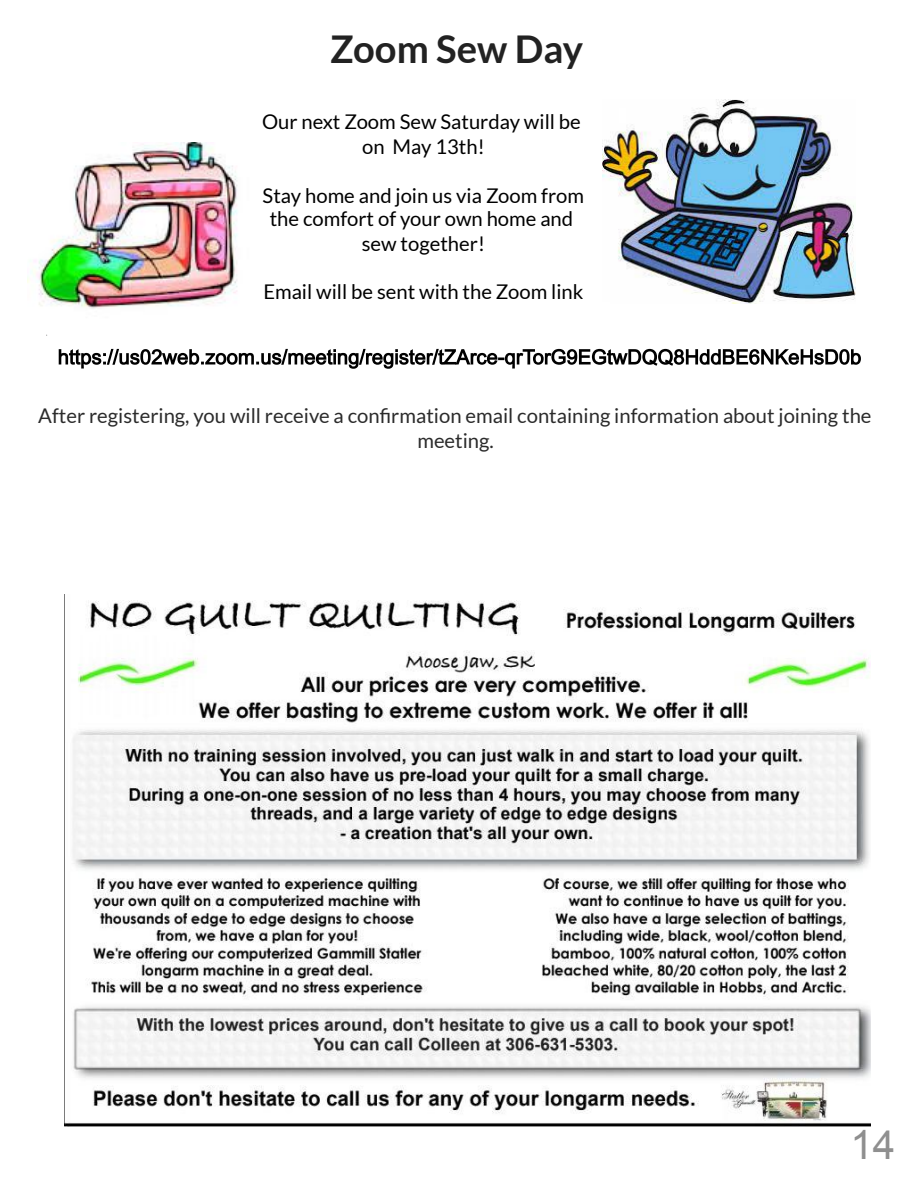
<style>
.page{position:relative;width:918px;height:1188px;background:#fff}
.page>*{position:absolute;margin:0;border:0;box-sizing:border-box;transform-origin:0 0}
.t1{font:40.5px "Arial";color:#8f8f8f}
.t2{font:700 38.25px "Lato";color:#222}
.t3{font:20.25px/24.2px "Lato";color:#000;text-align:center}
.t4{font:20.25px/24.8px "Lato";color:#2b2b2b;text-align:center}
</style>
<div class="page">
<img style="left:27px;top:143px;width:211px;height:166px">
<img style="left:603px;top:99px;width:253px;height:205px">
<img style="left:64px;top:594px;width:807px;height:532px">
<svg style="left:59px;top:349px;width:802px;height:20px"></svg>
<h2 class="t2" style="left:330px;top:25px;width:255px">Zoom Sew Day</h2>
<p class="t3" style="left:262px;top:109px;width:320px;line-height:24.8px">Our next Zoom Sew Saturday will be on May 13th!</p>
<p class="t3" style="left:263px;top:183px;width:323px">Stay home and join us via Zoom from the comfort of your own home and sew together!</p>
<p class="t3" style="left:263px;top:279px;width:322px">Email will be sent with the Zoom link</p>
<p class="t4" style="left:38px;top:403px;width:835px">After registering, you will receive a confi rmation email containing information about joining the meeting.</p>
<h1 class="t1" style="left:850px;top:1122px;width:47px">14</h1>
</div>
